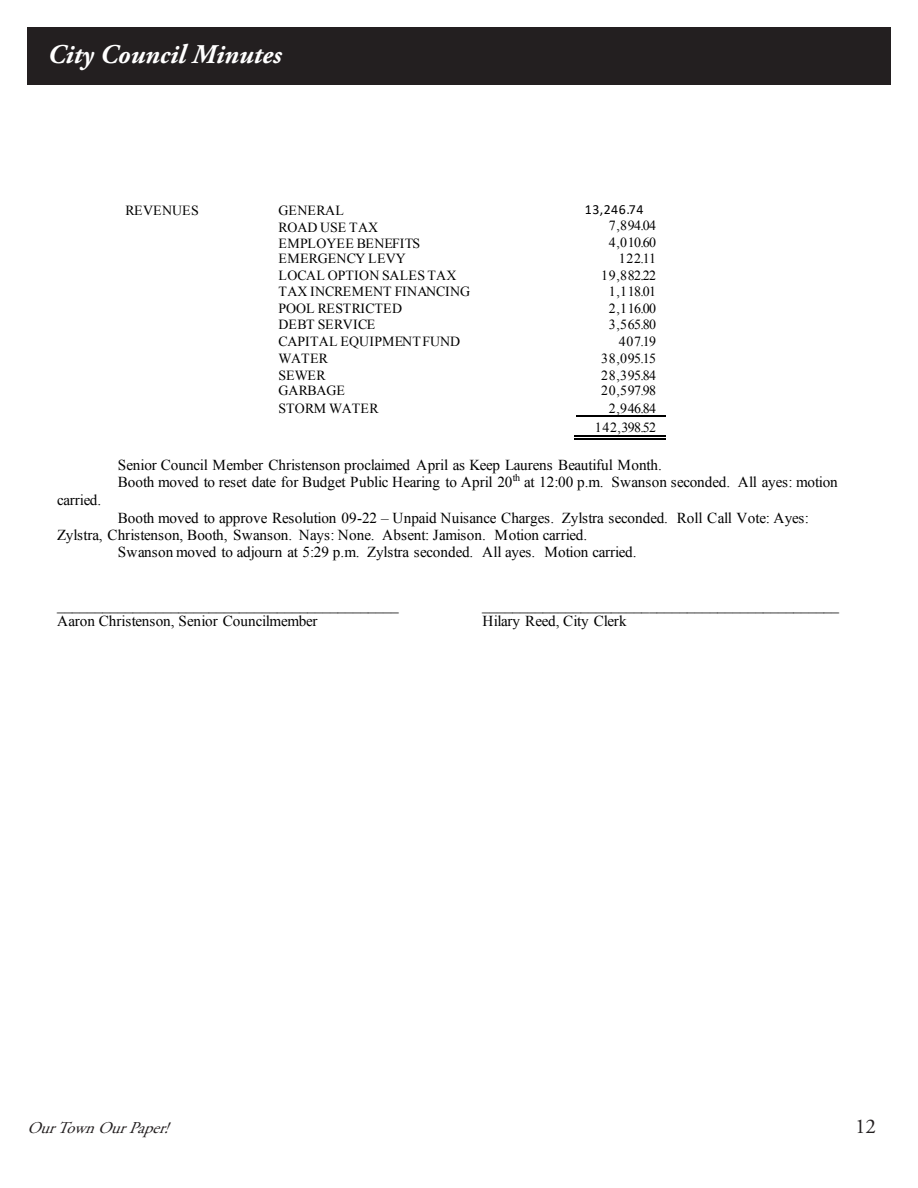
<style>
.page{position:relative;width:918px;height:1188px;background:#fff}
.page>*{position:absolute;margin:0;border:0;box-sizing:border-box;transform-origin:0 0}
.t1{font:italic 700 27px "Adobe Garamond Pro";color:#fff}
.t2{font:21px "Adobe Garamond Pro";color:#231f20}
.t3{font:italic 16.5px "Adobe Garamond Pro";color:#231f20}
.t4{font:15.15px/17.7px "Times New Roman";color:#000}
.t5{font:15.15px "Times New Roman";letter-spacing:-.025em;color:#000}
.t6{font:13.95px "Times New Roman";letter-spacing:.005em;color:#000}
.t7{font:13.95px/19px "Times New Roman";letter-spacing:-.045em;color:#000;text-align:right}
.t8{font:13.95px "Calibri";letter-spacing:.035em;color:#000}
</style>
<div class="page">
<hr style="left:576px;top:415px;width:90px;height:1px;background:#000">
<hr style="left:575px;top:438px;width:91px;height:1px;background:#000">
<hr style="left:575px;top:435px;width:91px;height:2px;background:#000">
<div style="left:27px;top:27px;width:864px;height:58px;background:#231f20"></div>
<p class="t1" style="left:48px;top:39px;width:235px">City Council Minutes</p>
<p class="t5" style="left:57px;top:490px;width:46px">carried.</p>
<p class="t6" style="left:125px;top:201px;width:75px">REVENUES</p>
<p class="t6" style="left:279px;top:201px;width:67px">GENERAL</p>
<p class="t8" style="left:585px;top:200px;width:60px">13,246.74</p>
<p class="t6" style="left:279px;top:218px;width:101px">ROAD USE TAX</p>
<p class="t6" style="left:609px;top:216px;width:49px">7,894.04</p>
<p class="t6" style="left:279px;top:234px;width:143px">EMPLOYEE BENEFITS</p>
<p class="t6" style="left:609px;top:233px;width:49px">4,010.60</p>
<p class="t6" style="left:279px;top:249px;width:129px">EMERGENCY LEVY</p>
<p class="t6" style="left:619px;top:249px;width:39px">122.11</p>
<p class="t6" style="left:279px;top:266px;width:179px">LOCAL OPTION SALES TAX</p>
<p class="t6" style="left:601px;top:266px;width:56px">19,882.22</p>
<p class="t6" style="left:279px;top:282px;width:193px">TAX INCREMENT FINANCING</p>
<p class="t6" style="left:609px;top:282px;width:49px">1,118.01</p>
<p class="t6" style="left:279px;top:299px;width:125px">POOL RESTRICTED</p>
<p class="t6" style="left:609px;top:299px;width:49px">2,116.00</p>
<p class="t6" style="left:279px;top:315px;width:98px">DEBT SERVICE</p>
<p class="t6" style="left:609px;top:315px;width:49px">3,565.80</p>
<p class="t6" style="left:279px;top:332px;width:183px">CAPITAL EQUIPMENT FUND</p>
<p class="t6" style="left:619px;top:332px;width:39px">407.19</p>
<p class="t6" style="left:279px;top:349px;width:51px">WATER</p>
<p class="t6" style="left:601px;top:349px;width:56px">38,095.15</p>
<p class="t6" style="left:279px;top:366px;width:49px">SEWER</p>
<p class="t6" style="left:601px;top:366px;width:56px">28,395.84</p>
<p class="t6" style="left:279px;top:381px;width:68px">GARBAGE</p>
<p class="t6" style="left:601px;top:381px;width:56px">20,597.98</p>
<p class="t6" style="left:279px;top:399px;width:102px">STORM WATER</p>
<p class="t7" style="left:595px;top:398px;width:63px">2,946.84<br>142,398.52</p>
<p class="t4" style="left:118px;top:455px;width:722px">Senior Council Member Christenson proclaimed April as Keep Laurens Beautiful Month.<br>Booth moved to reset date for Budget Public Hearing to April 20<sup>th</sup> at 12:00 p.m. Swanson seconded. All ayes: motion</p>
<p class="t4" style="left:118px;top:509px;width:693px">Booth moved to approve Resolution 09-22 – Unpaid Nuisance Charges. Zylstra seconded. Roll Call Vote: Ayes:</p>
<p class="t4" style="left:57px;top:526px;width:532px">Zylstra, Christenson, Booth, Swanson. Nays: None. Absent: Jamison. Motion carried.</p>
<p class="t4" style="left:118px;top:543px;width:520px">Swanson moved to adjourn at 5:29 p.m. Zylstra seconded. All ayes. Motion carried.</p>
<p class="t4" style="left:57px;top:596px;width:343px">_____________________________________________</p>
<p class="t4" style="left:482px;top:596px;width:358px">_______________________________________________</p>
<p class="t4" style="left:57px;top:612px;width:262px">Aaron Christenson, Senior Councilmember</p>
<p class="t5" style="left:482px;top:611px;width:146px">Hilary Reed, City Clerk</p>
<p class="t3" style="left:27px;top:1118px;width:151px">OurTownOurPaper!</p>
<h2 class="t2" style="left:855px;top:1114px;width:22px">12</h2>
</div>
